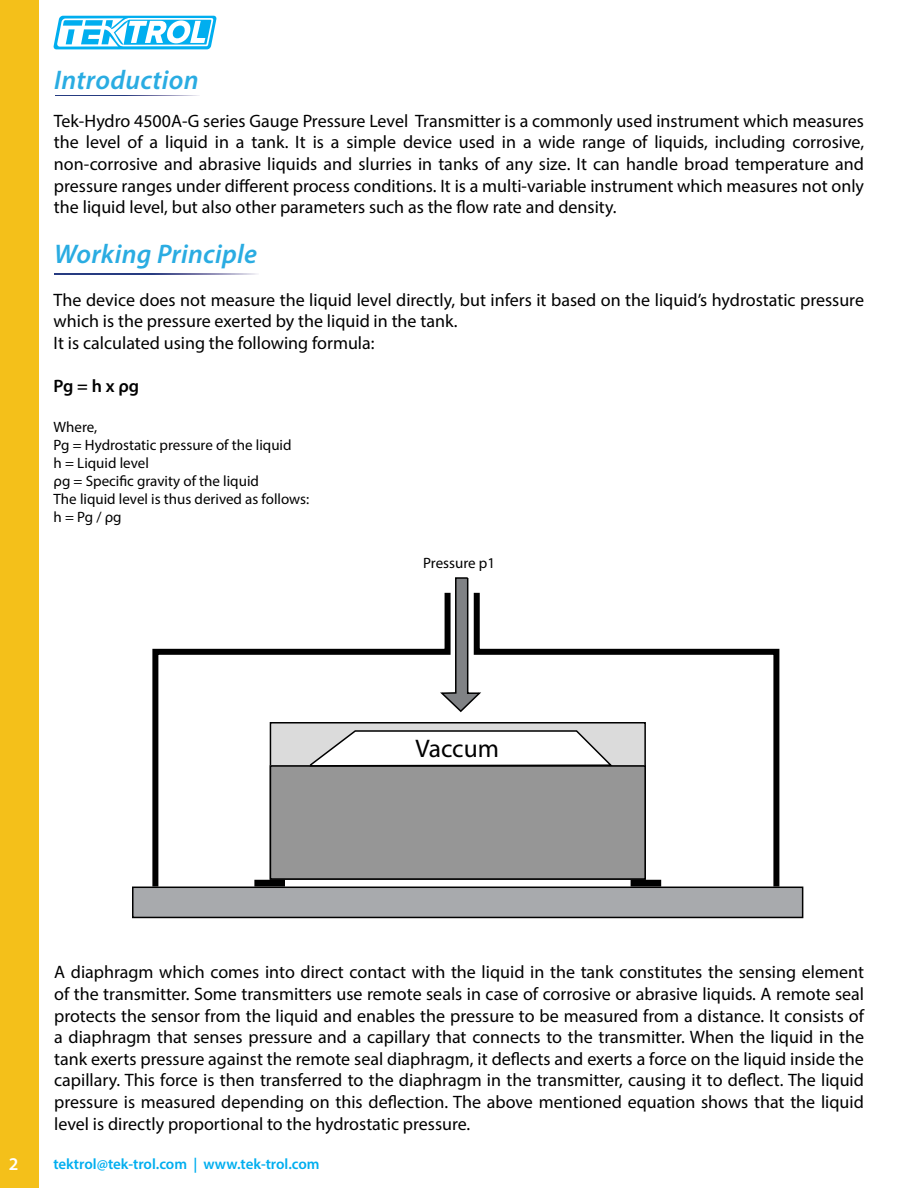
<style>
.page{position:relative;width:918px;height:1188px;background:#fff}
.page>*{position:absolute;margin:0;border:0;box-sizing:border-box;transform-origin:0 0}
.t1{font:italic 600 27px "Myriad Pro";letter-spacing:.01em;color:#2aace2}
.t2{font:25.5px "Myriad Pro";color:#000}
.t3{font:18px/21.6px "Myriad Pro";color:#000;text-align:justify}
.t4{font:600 18px "Myriad Pro";color:#000}
.t5{font:600 18px "Myriad Pro";color:#fff}
.t6{font:15px/18px "Myriad Pro";color:#000}
.t7{font:600 15px "Myriad Pro";color:#00aeef}
</style>
<div class="page">
<svg style="left:54px;top:16px;width:162px;height:33px"></svg>
<div style="left:0;top:0;width:39px;height:1188px;background:#f4c01a"></div>
<svg style="left:55px;top:95px;width:144px;height:1px"></svg>
<svg style="left:54px;top:273px;width:203px;height:1px"></svg>
<div style="left:133px;top:887px;width:670px;height:30px;background:#a8aaad"></div>
<div style="left:132px;top:887px;width:671px;height:31px;border:2px solid #000"></div>
<div style="left:270px;top:766px;width:375px;height:113px;background:#969696"></div>
<svg style="left:454px;top:730px;width:17px;height:37px"></svg>
<svg style="left:454px;top:577px;width:17px;height:136px"></svg>
<svg style="left:149px;top:592px;width:305px;height:298px"></svg>
<svg style="left:471px;top:592px;width:311px;height:298px"></svg>
<h1 class="t1" style="left:54px;top:63px;width:146px">Introduction</h1>
<p class="t3" style="left:54px;top:110px;width:812px">Tek-Hydro 4500A-G series Gauge Pressure Level Transmitter is a commonly used instrument which measures the level of a liquid in a tank. It is a simple device used in a wide range of liquids, including corrosive, non-corrosive and abrasive liquids and slurries in tanks of any size. It can handle broad temperature and pressure ranges under different process conditions. It is a multi-variable instrument which measures not only the liquid level, but also other parameters such as the flow rate and density.</p>
<h1 class="t1" style="left:54px;top:237px;width:204px">Working Principle</h1>
<p class="t3" style="left:54px;top:289px;width:812px;text-align:left">The device does not measure the liquid level directly, but infers it based on the liquid’s hydrostatic pressure which is the pressure exerted by the liquid in the tank.<br>It is calculated using the following formula:</p>
<p class="t4" style="left:54px;top:375px;width:87px">Pg = h x ρg</p>
<p class="t6" style="left:54px;top:417px;width:257px">Where,<br>Pg = Hydrostatic pressure of the liquid<br>h = Liquid level<br>ρg = Specific gravity of the liquid<br>The liquid level is thus derived as follows: h = Pg / ρg</p>
<p class="t6" style="left:423px;top:553px;width:73px">Pressure p1</p>
<h2 class="t2" style="left:415px;top:733px;width:85px">Vaccum</h2>
<p class="t3" style="left:54px;top:961px;width:811px">A diaphragm which comes into direct contact with the liquid in the tank constitutes the sensing element of the transmitter. Some transmitters use remote seals in case of corrosive or abrasive liquids. A remote seal protects the sensor from the liquid and enables the pressure to be measured from a distance. It consists of a diaphragm that senses pressure and a capillary that connects to the transmitter. When the liquid in the tank exerts pressure against the remote seal diaphragm, it deflects and exerts a force on the liquid inside the capillary. This force is then transferred to the diaphragm in the transmitter, causing it to deflect. The liquid pressure is measured depending on this deflection. The above mentioned equation shows that the liquid level is directly proportional to the hydrostatic pressure.</p>
<p class="t5" style="left:9px;top:1152px;width:11px">2</p>
<p class="t7" style="left:53px;top:1154px;width:268px">tektrol@tek-trol.com | www.tek-trol.com</p>
</div>
